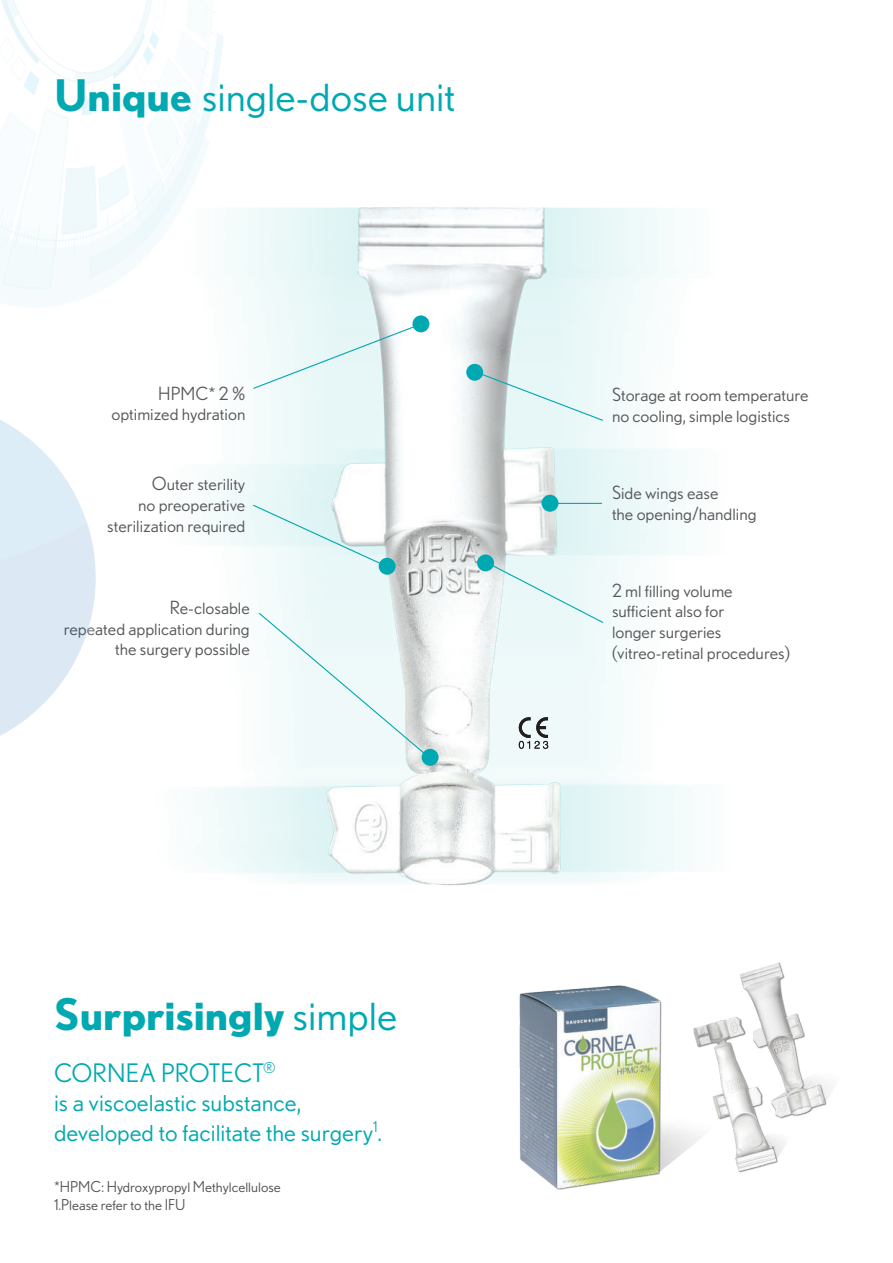
<style>
.page{position:relative;width:893px;height:1263px;background:#fff}
.page>*{position:absolute;margin:0;border:0;box-sizing:border-box;transform-origin:0 0}
.t1{font:43.5px "Nobel BL";color:#00a9b1}
.t2{font:700 43.5px "Nobel BL";color:#00a9b1}
.t3{font:25.5px/29.4px "Nobel BL";color:#00a9b1}
.t4{font:18.15px/20.7px "Nobel BL";color:#57585a;text-align:right}
.t5{font:15px/18px "Nobel BL";color:#4f5252}
.s1{font-weight:700}
.s2{font-weight:400}
</style>
<div class="page">
<hr style="left:892px;top:0;width:1px;height:1263px;background:#eff6e8">
<img style="left:202px;top:207px;width:484px;height:679px">
<img style="left:519px;top:962px;width:312px;height:228px">
<svg style="left:252px;top:323px;width:170px;height:67px"></svg>
<svg style="left:258px;top:612px;width:172px;height:146px"></svg>
<svg style="left:476px;top:371px;width:128px;height:51px;background:#dae9ea"></svg>
<hr style="left:552px;top:503px;width:50px;height:1px;background:#00a9b1">
<svg style="left:486px;top:561px;width:119px;height:63px;background:#e5f4f5"></svg>
<svg style="left:252px;top:504px;width:137px;height:64px"></svg>
<div style="left:412px;top:315px;width:17px;height:17px;background:#00a9b1;border-radius:50%"></div>
<div style="left:466px;top:364px;width:17px;height:17px;background:#00a9b1;border-radius:50%"></div>
<div style="left:541px;top:495px;width:17px;height:17px;background:#00a9b1;border-radius:50%"></div>
<div style="left:477px;top:554px;width:17px;height:17px;background:#00a9b1;border-radius:50%"></div>
<div style="left:379px;top:558px;width:17px;height:17px;background:#00a9b1;border-radius:50%"></div>
<div style="left:422px;top:749px;width:17px;height:17px;background:#00a9b1;border-radius:50%"></div>
<img style="left:1px;top:0;width:238px;height:321px">
<svg style="left:519px;top:717px;width:29px;height:32px"></svg>
<img style="left:0;top:0;width:1px;height:1161px">
<svg style="left:0;top:391px;width:96px;height:373px"></svg>
<h1 class="t1" style="left:54px;top:71px;width:403px"><span class="s1">Unique</span> single-dose unit</h1>
<p class="t4" style="left:111px;top:383px;width:135px">HPMC* 2 % optimized hydration</p>
<p class="t4" style="left:107px;top:473px;width:140px">Outer sterility<br>no preoperative sterilization required</p>
<p class="t4" style="left:64px;top:597px;width:187px">Re-closable<br>repeated application during the surgery possible</p>
<h1 class="t2" style="left:54px;top:988px;width:345px">Surprisingly <span class="s2">simple</span></h1>
<h2 class="t3" style="left:54px;top:1058px;width:330px">CORNEA PROTECT<sup>®<br></sup>is a viscoelastic substance, developed to facilitate the surgery<sup>1</sup>.</h2>
<p class="t5" style="left:54px;top:1177px;width:228px">*HPMC: Hydroxypropyl Methylcellulose<br>1.Please refer to the IFU</p>
<p class="t4" style="left:612px;top:384px;width:198px;text-align:left">Storage at room temperature no cooling, simple logistics</p>
<p class="t4" style="left:612px;top:482px;width:146px;text-align:left">Side wings ease<br>the opening/handling</p>
<p class="t4" style="left:612px;top:580px;width:179px;text-align:left">2 ml filling volume sufficient also for<br>longer surgeries (vitreo-retinal procedures)</p>
</div>
